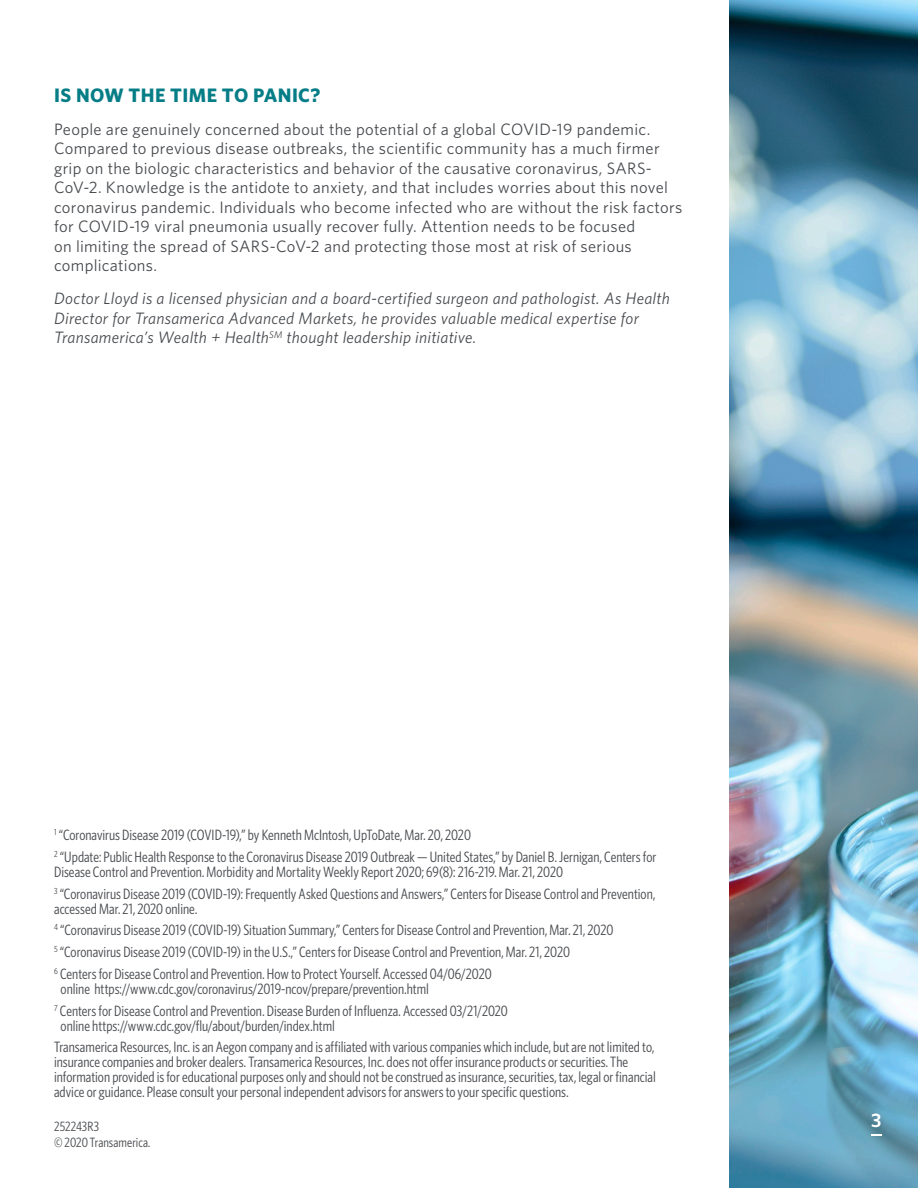
<style>
.page{position:relative;width:918px;height:1188px;background:#fff}
.page>*{position:absolute;margin:0;border:0;box-sizing:border-box;transform-origin:0 0}
.TA_Bullet_Last{font:700 19.5px "Whitney";letter-spacing:.02em;color:#057d86}
.Page_Number{font:600 19.5px "Whitney";color:#fff}
.TA_Bullet_Last-2{font:16.5px/19.5px "Whitney";letter-spacing:.015em;color:#474a4e}
.TA_Bullet_Last-3{font:italic 16.5px/19.5px "Whitney";letter-spacing:.015em;color:#474a4e}
.Body_Copy{font:15px/15px "Whitney Condensed";color:#474a4e}
.Body_Copy-2{font:13.5px/16.5px "Whitney Condensed";letter-spacing:.005em;color:#474a4e}
</style>
<div class="page">
<img style="left:729px;top:0;width:189px;height:1188px">
<svg style="left:871px;top:1134px;width:10px;height:2px"></svg>
<p class="TA_Bullet_Last" style="left:54px;top:82px;width:268px">IS NOW THE TIME TO PANIC?</p>
<p class="TA_Bullet_Last-2" style="left:54px;top:119px;width:630px">People are genuinely concerned about the potential of a global COVID-19 pandemic.<br>Compared to previous disease outbreaks, the scientific community has a much firmer grip on the biologic characteristics and behavior of the causative coronavirus, SARS-CoV-2. Knowledge is the antidote to anxiety, and that includes worries about this novel coronavirus pandemic. Individuals who become infected who are without the risk factors for COVID-19 viral pneumonia usually recover fully. Attention needs to be focused<br>on limiting the spread of SARS-CoV-2 and protecting those most at risk of serious complications.</p>
<p class="TA_Bullet_Last-3" style="left:54px;top:289px;width:617px">Doctor Lloyd is a licensed physician and a board-certified surgeon and pathologist. As Health<br>Director for Transamerica Advanced Markets, he provides valuable medical expertise for<br>Transamerica’s Wealth + Health<sup>SM</sup> thought leadership initiative.</p>
<p class="Body_Copy" style="left:54px;top:827px;width:418px"><sup>1</sup> “Coronavirus Disease 2019 (COVID-19),” by Kenneth McIntosh, UpToDate, Mar. 20, 2020</p>
<p class="Body_Copy" style="left:54px;top:849px;width:604px"><sup>2</sup> “Update: Public Health Response to the Coronavirus Disease 2019 Outbreak — United States,” by Daniel B. Jernigan, Centers for<br>Disease Control and Prevention. Morbidity and Mortality Weekly Report 2020; 69(8): 216-219. Mar. 21, 2020</p>
<p class="Body_Copy" style="left:54px;top:885px;width:603px"><sup>3</sup> “Coronavirus Disease 2019 (COVID-19): Frequently Asked Questions and Answers,” Centers for Disease Control and Prevention, accessed Mar. 21, 2020 online.</p>
<p class="Body_Copy" style="left:54px;top:922px;width:561px"><sup>4</sup> “Coronavirus Disease 2019 (COVID-19) Situation Summary,” Centers for Disease Control and Prevention, Mar. 21, 2020</p>
<p class="Body_Copy" style="left:54px;top:944px;width:517px"><sup>5</sup> “Coronavirus Disease 2019 (COVID-19) in the U.S.,” Centers for Disease Control and Prevention, Mar. 21, 2020</p>
<p class="Body_Copy" style="left:61px;top:966px;width:433px;text-indent:-7px"><sup>6</sup> Centers for Disease Control and Prevention. How to Protect Yourself. Accessed 04/06/2020 online https://www.cdc.gov/coronavirus/2019-ncov/prepare/prevention.html</p>
<p class="Body_Copy" style="left:61px;top:1002px;width:449px;text-indent:-7px"><sup>7</sup> Centers for Disease Control and Prevention. Disease Burden of Influenza. Accessed 03/21/2020 online https://www.cdc.gov/flu/about/burden/index.html</p>
<p class="Body_Copy" style="left:54px;top:1039px;width:603px">Transamerica Resources, Inc. is an Aegon company and is affiliated with various companies which include, but are not limited to, insurance companies and broker dealers. Transamerica Resources, Inc. does not offer insurance products or securities. The information provided is for educational purposes only and should not be construed as insurance, securities, tax, legal or financial advice or guidance. Please consult your personal independent advisors for answers to your specific questions.</p>
<p class="Body_Copy-2" style="left:54px;top:1117px;width:98px">252243R3<br>© 2020 Transamerica.</p>
<p class="Page_Number" style="left:871px;top:1108px;width:12px">3</p>
</div>
